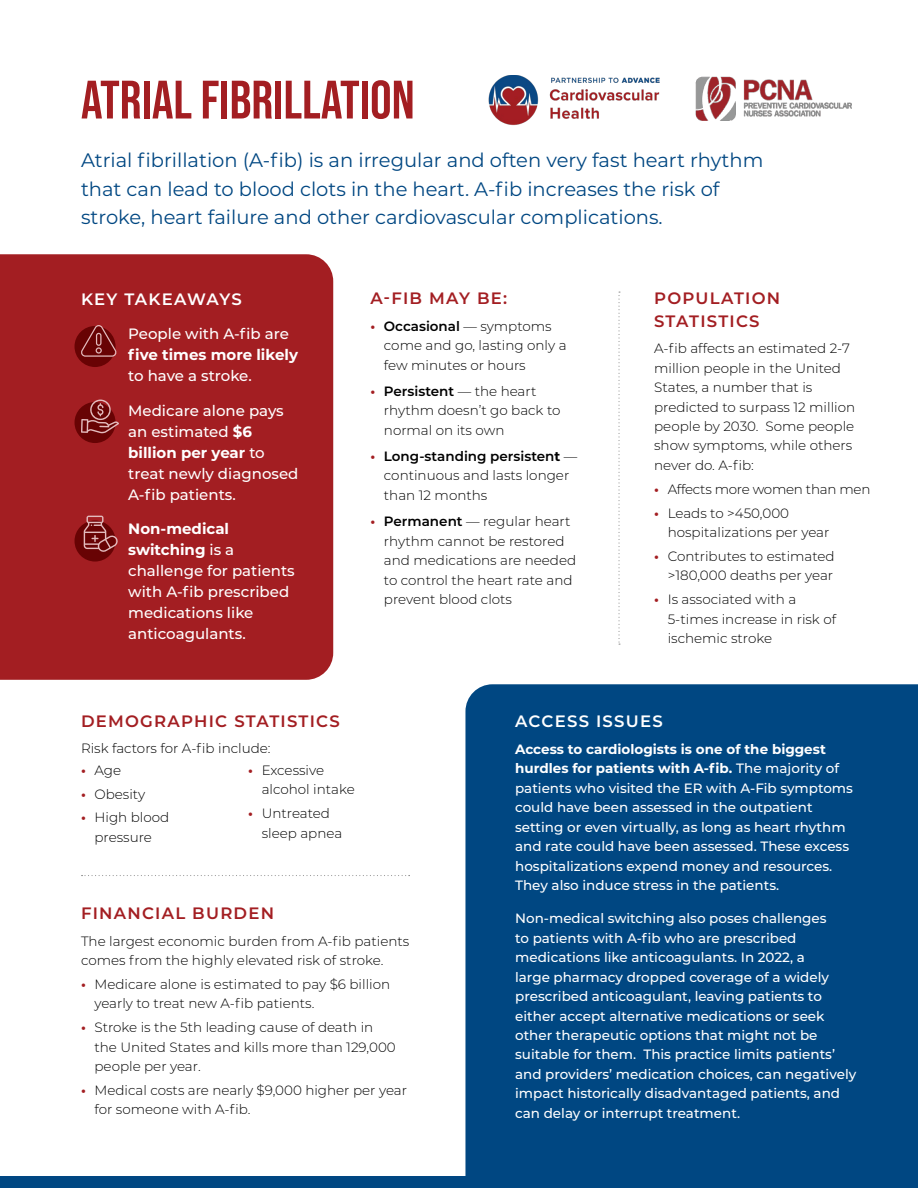
<style>
.page{position:relative;width:918px;height:1188px;background:#fff}
.page>*{position:absolute;margin:0;border:0;box-sizing:border-box;transform-origin:0 0}
.t1{font:700 54px "Bebas Neue Pro";color:#a31e22}
.t2{font:19.5px/28.5px "Montserrat";color:#004782}
.t3{font:600 16.5px/22.5px "Montserrat";letter-spacing:.075em;color:#a31e22}
.t4{font:600 16.5px "Montserrat";letter-spacing:.075em;color:#fff}
.t5{font:500 15px/21px "Montserrat";color:#fff}
.t6{font:700 15px "Montserrat";color:#fff}
.t7{font:300 13.5px/19.5px "Montserrat";color:#000}
.t8{font:500 13.5px/19.5px "Montserrat";color:#fff}
.t9{font:300 13.5px "Montserrat";letter-spacing:-.02em;color:#000}
.s1{font-weight:700}
.s2{font-weight:700;color:#a31e22}
.s3{font-weight:600}
</style>
<div class="page">
<div style="left:465px;top:684px;width:453px;height:492px;background:#004782"></div>
<div style="left:0;top:1176px;width:918px;height:12px;background:#004782"></div>
<img style="left:488px;top:75px;width:172px;height:51px">
<img style="left:695px;top:76px;width:157px;height:45px">
<div style="left:0;top:254px;width:333px;height:426px;background:#a31e22"></div>
<div style="left:75px;top:326px;width:41px;height:41px;background:#680304;border-radius:50%"></div>
<div style="left:75px;top:402px;width:41px;height:41px;background:#680304;border-radius:50%"></div>
<svg style="left:75px;top:520px;width:41px;height:42px"></svg>
<svg style="left:618px;top:292px;width:2px;height:353px"></svg>
<svg style="left:82px;top:875px;width:328px;height:1px"></svg>
<svg style="left:81px;top:400px;width:38px;height:33px"></svg>
<svg style="left:81px;top:325px;width:36px;height:32px"></svg>
<svg style="left:84px;top:516px;width:34px;height:37px"></svg>
<h1 class="t1" style="left:81px;top:69px;width:335px">ATRIAL FIBRILLATION</h1>
<h2 class="t2" style="left:81px;top:146px;width:684px">Atrial fibrillation (A-fib) is an irregular and often very fast heart rhythm that can lead to blood clots in the heart. A-fib increases the risk of stroke, heart failure and other cardiovascular complications.</h2>
<p class="t4" style="left:81px;top:287px;width:162px">KEY TAKEAWAYS</p>
<p class="t5" style="left:128px;top:323px;width:162px">People with A-fib are</p>
<p class="t6" style="left:128px;top:344px;width:171px">five times more likely</p>
<p class="t5" style="left:128px;top:365px;width:125px">to have a stroke.</p>
<p class="t5" style="left:128px;top:399px;width:172px">Medicare alone pays an estimated <span class="s1">$6 billion per year</span> to treat newly diagnosed<br>A-fib patients.</p>
<p class="t5" style="left:128px;top:518px;width:168px"><span class="s1">Non-medical switching</span> is a challenge for patients with A-fib prescribed medications like anticoagulants.</p>
<p class="t3" style="left:370px;top:286px;width:138px">A-FIB MAY BE:</p>
<p class="t7" style="left:384px;top:316px;width:184px;text-indent:-14px"><span class="s2">•</span> <span class="s3">Occasional</span> — symptoms come and go, lasting only a few minutes or hours</p>
<p class="t7" style="left:384px;top:381px;width:178px;text-indent:-14px"><span class="s2">•</span> <span class="s3">Persistent</span> — the heart rhythm doesn’t go back to normal on its own</p>
<p class="t7" style="left:384px;top:446px;width:195px;text-indent:-14px"><span class="s2">•</span> <span class="s3">Long-standing persisten</span><span class="s1">t</span> — continuous and lasts longer than 12 months</p>
<p class="t7" style="left:384px;top:511px;width:194px;text-indent:-14px"><span class="s2">•</span> <span class="s3">Permanent</span> — regular heart rhythm cannot be restored and medications are needed to control the heart rate and prevent blood clots</p>
<p class="t3" style="left:654px;top:286px;width:128px">POPULATION<br>STATISTICS</p>
<p class="t7" style="left:654px;top:338px;width:202px">A-fib affects an estimated 2-7 million people in the United<br>States, a number that is predicted to surpass 12 million people by 2030. Some people show symptoms, while others never do. A-fib:</p>
<p class="t9" style="left:654px;top:480px;width:218px"><span class="s2">•</span> Affects more women than men</p>
<p class="t7" style="left:668px;top:503px;width:163px;text-indent:-14px"><span class="s2">•</span> Leads to &gt;450,000 hospitalizations per year</p>
<p class="t7" style="left:654px;top:546px;width:182px;text-align:right"><span class="s2">•</span> Contributes to estimated &gt;180,000 deaths per year</p>
<p class="t7" style="left:668px;top:589px;width:170px;text-indent:-14px"><span class="s2">•</span> Is associated with a<br>5-times increase in risk of ischemic stroke</p>
<p class="t3" style="left:81px;top:709px;width:260px">DEMOGRAPHIC STATISTICS</p>
<p class="t7" style="left:81px;top:738px;width:191px">Risk factors for A-fib include:</p>
<p class="t7" style="left:81px;top:760px;width:42px"><span class="s2">•</span> Age</p>
<p class="t7" style="left:81px;top:784px;width:66px"><span class="s2">•</span> Obesity</p>
<p class="t7" style="left:81px;top:807px;width:90px;text-align:center"><span class="s2">•</span> High blood pressure</p>
<p class="t7" style="left:262px;top:760px;width:95px;text-indent:-14px"><span class="s2">•</span> Excessive alcohol intake</p>
<p class="t7" style="left:262px;top:803px;width:82px;text-indent:-14px"><span class="s2">•</span> Untreated sleep apnea</p>
<p class="t3" style="left:81px;top:901px;width:195px">FINANCIAL BURDEN</p>
<p class="t7" style="left:81px;top:931px;width:330px">The largest economic burden from A-fib patients comes from the highly elevated risk of stroke.</p>
<p class="t7" style="left:94px;top:974px;width:297px;text-indent:-14px"><span class="s2">•</span> Medicare alone is estimated to pay $6 billion yearly to treat new A-fib patients.</p>
<p class="t7" style="left:94px;top:1017px;width:303px;text-indent:-14px"><span class="s2">•</span> Stroke is the 5th leading cause of death in the United States and kills more than 129,000 people per year.</p>
<p class="t7" style="left:94px;top:1080px;width:314px;text-indent:-14px"><span class="s2">•</span> Medical costs are nearly $9,000 higher per year for someone with A-fib.</p>
<p class="t4" style="left:515px;top:710px;width:149px">ACCESS ISSUES</p>
<p class="t8" style="left:515px;top:738px;width:339px"><span class="s1">Access to cardiologists is one of the biggest hurdles for patients with A-fib.</span> The majority of patients who visited the ER with A-Fib symptoms could have been assessed in the outpatient setting or even virtually, as long as heart rhythm and rate could have been assessed. These excess hospitalizations expend money and resources.<br>They also induce stress in the patients.</p>
<p class="t8" style="left:515px;top:908px;width:343px">Non-medical switching also poses challenges<br>to patients with A-fib who are prescribed medications like anticoagulants. In 2022, a<br>large pharmacy dropped coverage of a widely prescribed anticoagulant, leaving patients to either accept alternative medications or seek other therapeutic options that might not be suitable for them. This practice limits patients’ and providers’ medication choices, can negatively impact historically disadvantaged patients, and can delay or interrupt treatment.</p>
</div>
